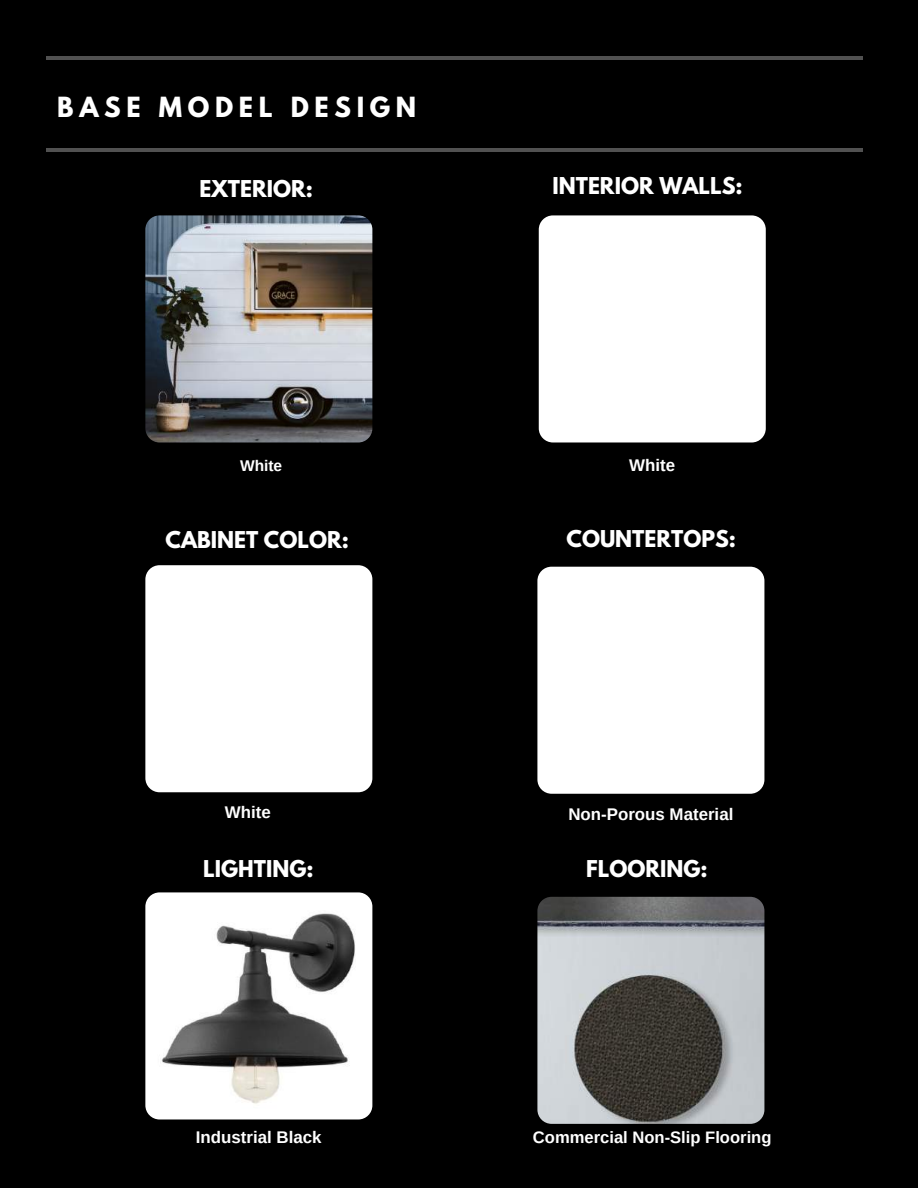
<style>
.page{position:relative;width:918px;height:1188px;background:#000}
.page>*{position:absolute;margin:0;border:0;box-sizing:border-box;transform-origin:0 0}
.t1{font:700 24.6px "League Spartan";letter-spacing:.23em;color:#fff}
.t2{font:700 20.55px "League Spartan";color:#fff}
.t3{font:700 16.95px "Arimo";color:#fff}
.t4{font:700 16.65px "Arimo";color:#fff}
.t5{font:700 15.45px "Arimo";color:#fff}
</style>
<div class="page">
<hr style="left:47px;top:56px;width:816px;height:4px;background:#515151">
<hr style="left:47px;top:148px;width:816px;height:4px;background:#515151">
<div style="left:539px;top:215px;width:227px;height:227px;background:#fff;border-radius:14px"></div>
<img style="left:145px;top:892px;width:227px;height:227px;border-radius:14px">
<img style="left:145px;top:215px;width:227px;height:227px;border-radius:14px">
<div style="left:145px;top:565px;width:227px;height:227px;background:#fff;border-radius:14px"></div>
<img style="left:537px;top:897px;width:227px;height:227px;border-radius:14px">
<div style="left:537px;top:567px;width:227px;height:227px;background:#fff;border-radius:14px"></div>
<p class="t1" style="left:57px;top:95px;width:361px">BASE MODEL DESIGN</p>
<p class="t2" style="left:200px;top:178px;width:115px">EXTERIOR:</p>
<p class="t5" style="left:240px;top:457px;width:44px">White</p>
<p class="t2" style="left:552px;top:176px;width:192px">INTERIOR WALLS:</p>
<p class="t3" style="left:629px;top:456px;width:47px">White</p>
<p class="t2" style="left:166px;top:530px;width:185px">CABINET COLOR:</p>
<p class="t2" style="left:567px;top:529px;width:171px">COUNTERTOPS:</p>
<p class="t3" style="left:225px;top:803px;width:47px">White</p>
<p class="t3" style="left:568px;top:804px;width:167px">Non-Porous Material</p>
<p class="t2" style="left:203px;top:859px;width:112px">LIGHTING:</p>
<p class="t2" style="left:586px;top:859px;width:123px">FLOORING:</p>
<p class="t3" style="left:196px;top:1128px;width:127px">Industrial Black</p>
<p class="t4" style="left:533px;top:1128px;width:240px">Commercial Non-Slip Flooring</p>
</div>
